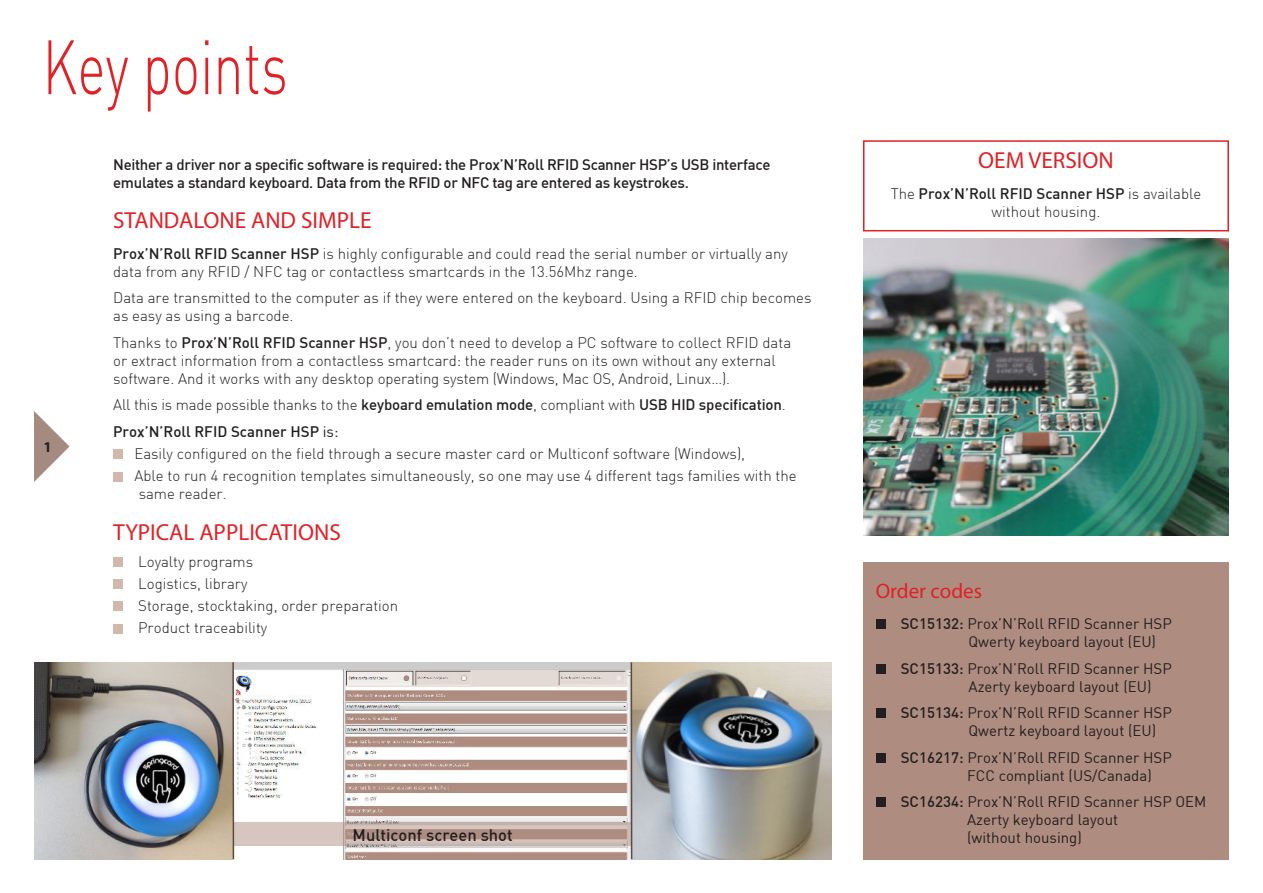
<style>
.page{position:relative;width:1263px;height:893px;background:#fff}
.page>*{position:absolute;margin:0;border:0;box-sizing:border-box;transform-origin:0 0}
.t1{font:300 75.6px "DIN";color:#e02126;scale:.71 1}
.t2{font:23.25px "Myriad Pro";color:#e02126}
.t3{font:21px "Myriad Pro";color:#e02126}
.t4{font:500 16.5px "DIN";color:#231f20}
.t5{font:300 15px/18px "DIN";color:#231f20}
.t6{font:15px/18px "DIN";color:#231f20}
.t7{font:500 15px/18px "DIN";letter-spacing:-.02em;color:#231f20}
.t8{font:500 15px/26.5px "DIN";color:#231f20}
.t9{font:700 15px "Myriad Pro";color:#231f20}
.s1{font-weight:500}
.s2{font-weight:300}
.s3{font-weight:400}
</style>
<div class="page">
<div style="left:863px;top:562px;width:366px;height:298px;background:#ae8d80"></div>
<div style="left:876px;top:619px;width:9px;height:10px;background:#231f20"></div>
<div style="left:876px;top:664px;width:9px;height:10px;background:#231f20"></div>
<div style="left:876px;top:708px;width:9px;height:10px;background:#231f20"></div>
<div style="left:876px;top:753px;width:9px;height:10px;background:#231f20"></div>
<div style="left:876px;top:797px;width:9px;height:10px;background:#231f20"></div>
<svg style="left:34px;top:411px;width:36px;height:71px"></svg>
<div style="left:113px;top:449px;width:10px;height:10px;background:#d2b7ad"></div>
<div style="left:113px;top:472px;width:10px;height:9px;background:#d2b7ad"></div>
<div style="left:113px;top:557px;width:10px;height:10px;background:#d2b7ad"></div>
<div style="left:113px;top:579px;width:10px;height:10px;background:#d2b7ad"></div>
<div style="left:113px;top:601px;width:10px;height:10px;background:#d2b7ad"></div>
<div style="left:113px;top:624px;width:10px;height:9px;background:#d2b7ad"></div>
<img style="left:34px;top:662px;width:797px;height:197px">
<svg style="left:234px;top:662px;width:397px;height:197px"></svg>
<svg style="left:234px;top:822px;width:397px;height:23px;background:#c5afa7"></svg>
<hr style="left:232px;top:662px;width:2px;height:197px;background:#5b4943">
<hr style="left:631px;top:662px;width:1px;height:197px;background:#5b4943">
<img style="left:863px;top:238px;width:366px;height:298px">
<div style="left:863px;top:140px;width:366px;height:91px;border:2px solid #e02126"></div>
<h1 class="t1" style="left:43px;top:33px;width:347px">Key points</h1>
<p class="t9" style="left:43px;top:438px;width:10px">1</p>
<p class="t7" style="left:113px;top:156px;width:659px">Neither a driver nor a specific software is required: the Prox’N’Roll RFID Scanner HSP’s USB interface emulates a standard keyboard. Data from the RFID or NFC tag are entered as keystrokes.</p>
<h2 class="t2" style="left:113px;top:211px;width:260px">STANDALONE AND SIMPLE</h2>
<p class="t5" style="left:113px;top:246px;width:676px"><span class="s1">Prox’N’Roll RFID Scanner HSP</span> is highly configurable and could read the serial number or virtually any data from any RFID / NFC tag or contactless smartcards in the 13.56Mhz range.</p>
<p class="t5" style="left:113px;top:290px;width:700px">Data are transmitted to the computer as if they were entered on the keyboard. Using a RFID chip becomes as easy as using a barcode.</p>
<p class="t5" style="left:113px;top:335px;width:679px">Thanks to <span class="s1">Prox’N’Roll RFID Scanner HSP</span>, you don’t need to develop a PC software to collect RFID data or extract information from a contactless smartcard: the reader runs on its own without any external software. And it works with any desktop operating system (Windows, Mac OS, Android, Linux…).</p>
<p class="t8" style="left:113px;top:393px;width:674px"><span class="s2">All this is made possible thanks to the</span> keyboard emulation mode<span class="s2">, compliant with</span> USB HID specification<span class="s2">.<br></span>Prox’N’Roll RFID Scanner HSP <span class="s3">is:</span></p>
<p class="t5" style="left:134px;top:444px;width:664px;line-height:22.2px">Easily configured on the field through a secure master card or Multiconf software (Windows),<br>Able to run 4 recognition templates simultaneously, so one may use 4 different tags families with the</p>
<p class="t5" style="left:139px;top:486px;width:89px">same reader.</p>
<h2 class="t2" style="left:113px;top:523px;width:229px">TYPICAL APPLICATIONS</h2>
<p class="t5" style="left:138px;top:551px;width:261px;line-height:22.2px">Loyalty programs<br>Logistics, library<br>Storage, stocktaking, order preparation<br>Product traceability</p>
<p class="t4" style="left:353px;top:827px;width:162px">Multiconf screen shot</p>
<h2 class="t2" style="left:978px;top:151px;width:137px">OEM VERSION</h2>
<p class="t5" style="left:891px;top:185px;width:312px;text-align:center">The <span class="s1">Prox’N’Roll RFID Scanner HSP</span> is available without housing.</p>
<h3 class="t3" style="left:876px;top:583px;width:108px">Order codes</h3>
<p class="t6" style="left:968px;top:616px;width:205px;text-indent:-68px"><span class="s1">SC15132:</span> Prox’N’Roll RFID Scanner HSP<br>Qwerty keyboard layout (EU)</p>
<p class="t6" style="left:968px;top:660px;width:205px;text-indent:-68px"><span class="s1">SC15133:</span> Prox’N’Roll RFID Scanner HSP<br>Azerty keyboard layout (EU)</p>
<p class="t6" style="left:968px;top:705px;width:205px;text-indent:-68px"><span class="s1">SC15134:</span> Prox’N’Roll RFID Scanner HSP<br>Qwertz keyboard layout (EU)</p>
<p class="t6" style="left:967px;top:749px;width:206px;text-indent:-66px"><span class="s1">SC16217:</span> Prox’N’Roll RFID Scanner HSP<br>FCC compliant (US/Canada)</p>
<p class="t6" style="left:967px;top:794px;width:241px;text-indent:-66px"><span class="s1">SC16234:</span> Prox’N’Roll RFID Scanner HSP OEM<br>Azerty keyboard layout<br>(without housing)</p>
</div>
